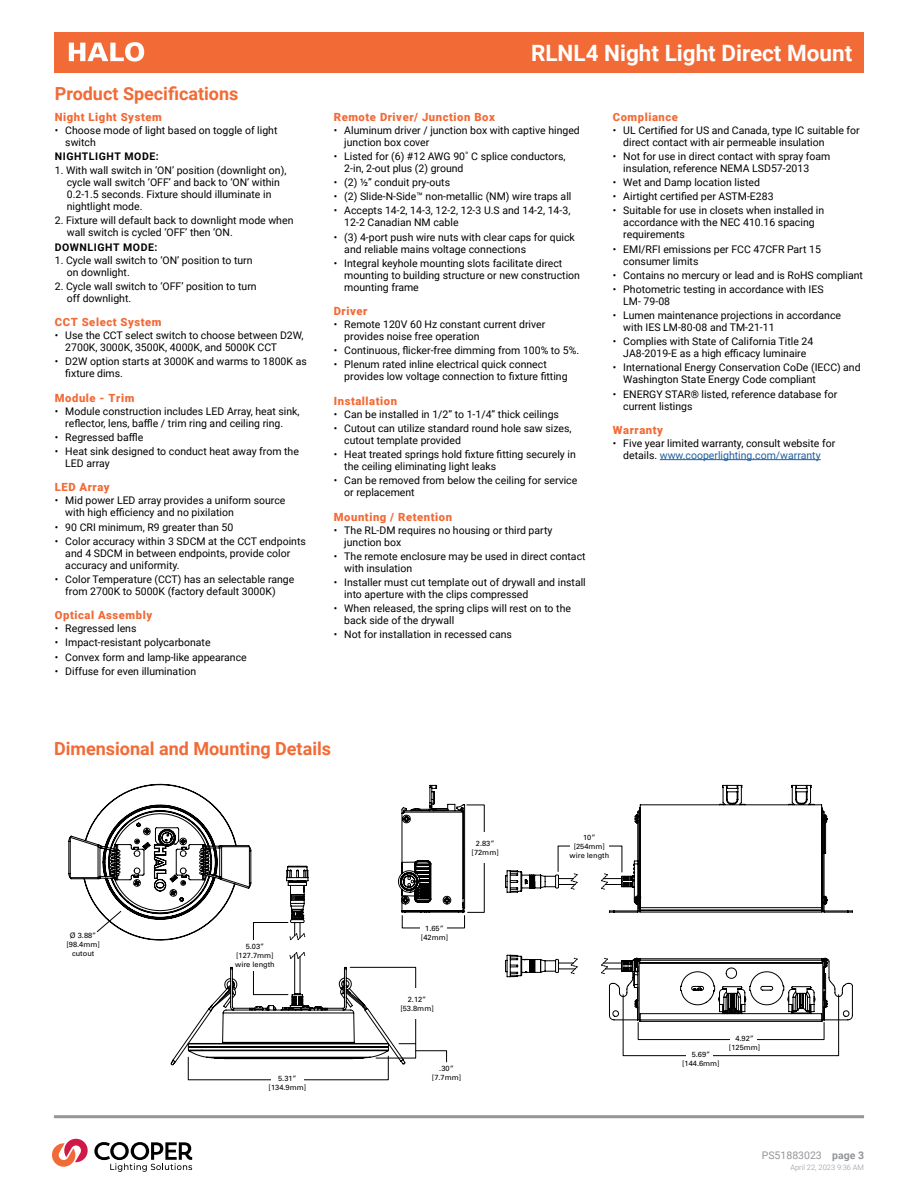
<style>
.page{position:relative;width:918px;height:1188px;background:#fff}
.page>*{position:absolute;margin:0;border:0;box-sizing:border-box;transform-origin:0 0}
.t1{font:700 22.5px "Roboto";color:#fff}
.t2{font:700 18px "Roboto";color:#f26a36}
.t3{font:900 11.25px "Roboto";letter-spacing:.05em;color:#f26a36}
.t4{font:10.5px/12px "Roboto";color:#000}
.t5{font:700 10.5px "Roboto";letter-spacing:.05em;color:#000}
.t6{font:10.5px "Roboto";color:#939598}
.t7{font:7.5px/9px "Univers LT Std";color:#000;text-align:center}
.t8{font:300 7.5px "Roboto";color:#939598}
.s1{color:#215e9e}
.s2{font-weight:700}
</style>
<div class="page">
<div style="left:54px;top:32px;width:810px;height:41px;background:#f26a36"></div>
<hr style="left:54px;top:1115px;width:810px;height:3px;background:#939598">
<svg style="left:171px;top:866px;width:234px;height:199px"></svg>
<svg style="left:505px;top:785px;width:348px;height:128px"></svg>
<svg style="left:505px;top:955px;width:348px;height:67px"></svg>
<svg style="left:69px;top:784px;width:182px;height:156px"></svg>
<div style="left:253px;top:922px;width:35px;height:73px;border:1px solid #000"></div>
<div style="left:248px;top:940px;width:9px;height:31px;background:#fff"></div>
<svg style="left:398px;top:785px;width:87px;height:128px"></svg>
<div style="left:479px;top:832px;width:9px;height:31px;background:#fff"></div>
<svg style="left:557px;top:845px;width:66px;height:45px"></svg>
<div style="left:638px;top:1022px;width:186px;height:18px;border:1px solid #000"></div>
<div style="left:623px;top:994px;width:216px;height:62px;border:1px solid #000"></div>
<div style="left:570px;top:842px;width:39px;height:9px;background:#fff"></div>
<div style="left:687px;top:1049px;width:26px;height:11px;background:#fff"></div>
<div style="left:730px;top:1036px;width:27px;height:9px;background:#fff"></div>
<svg style="left:188px;top:967px;width:259px;height:114px"></svg>
<hr style="left:660px;top:459px;width:161px;height:1px;background:#215e9e">
<svg style="left:52px;top:1138px;width:140px;height:34px"></svg>
<svg style="left:69px;top:42px;width:75px;height:20px"></svg>
<h2 class="t2" style="left:55px;top:81px;width:185px">Product Specifications</h2>
<p class="t3" style="left:55px;top:109px;width:108px">Night Light System</p>
<p class="t4" style="left:65px;top:124px;width:214px;text-indent:-10px">• Choose mode of light based on toggle of light switch</p>
<p class="t5" style="left:55px;top:149px;width:105px">NIGHTLIGHT MODE:</p>
<p class="t4" style="left:67px;top:163px;width:221px;text-indent:-12px">1. With wall switch in ‘ON’ position (downlight on), cycle wall switch ‘OFF’ and back to ‘ON’ within 0.2-1.5 seconds. Fixture should illuminate in nightlight mode.</p>
<p class="t4" style="left:67px;top:214px;width:228px;text-indent:-12px">2. Fixture will default back to downlight mode when wall switch is cycled ‘OFF’ then ‘ON.</p>
<p class="t5" style="left:55px;top:239px;width:104px">DOWNLIGHT MODE:</p>
<p class="t4" style="left:67px;top:253px;width:187px;text-indent:-12px">1. Cycle wall switch to ‘ON’ position to turn on downlight.</p>
<p class="t4" style="left:67px;top:280px;width:191px;text-indent:-12px">2. Cycle wall switch to ‘OFF’ position to turn off downlight.</p>
<p class="t3" style="left:55px;top:314px;width:108px">CCT Select System</p>
<p class="t4" style="left:65px;top:329px;width:240px;text-indent:-10px">• Use the CCT select switch to choose between D2W,<br>2700K, 3000K, 3500K, 4000K, and 5000K CCT</p>
<p class="t4" style="left:65px;top:355px;width:243px;text-indent:-10px">• D2W option starts at 3000K and warms to 1800K as fixture dims.</p>
<p class="t3" style="left:55px;top:390px;width:81px">Module - Trim</p>
<p class="t4" style="left:55px;top:405px;width:246px;text-align:center">• Module construction includes LED Array, heat sink, reflector, lens, baffle / trim ring and ceiling ring.</p>
<p class="t4" style="left:55px;top:431px;width:90px">• Regressed baffle</p>
<p class="t4" style="left:65px;top:445px;width:235px;text-indent:-10px">• Heat sink designed to conduct heat away from the<br>LED array</p>
<p class="t3" style="left:55px;top:479px;width:56px">LED Array</p>
<p class="t4" style="left:65px;top:494px;width:222px;text-indent:-10px">• Mid power LED array provides a uniform source with high efficiency and no pixilation</p>
<p class="t4" style="left:55px;top:520px;width:180px">• 90 CRI minimum, R9 greater than 50</p>
<p class="t4" style="left:65px;top:535px;width:242px;text-indent:-10px">• Color accuracy within 3 SDCM at the CCT endpoints and 4 SDCM in between endpoints, provide color accuracy and uniformity.</p>
<p class="t4" style="left:65px;top:573px;width:231px;text-indent:-10px">• Color Temperature (CCT) has an selectable range from 2700K to 5000K (factory default 3000K)</p>
<p class="t3" style="left:55px;top:607px;width:99px">Optical Assembly</p>
<p class="t4" style="left:55px;top:622px;width:83px">• Regressed lens</p>
<p class="t4" style="left:55px;top:636px;width:157px">• Impact-resistant polycarbonate</p>
<p class="t4" style="left:55px;top:650px;width:193px">• Convex form and lamp-like appearance</p>
<p class="t4" style="left:55px;top:665px;width:143px">• Diffuse for even illumination</p>
<h1 class="t1" style="left:531px;top:38px;width:323px">RLNL4 Night Light Direct Mount</h1>
<p class="t3" style="left:334px;top:109px;width:163px">Remote Driver/ Junction Box</p>
<p class="t4" style="left:344px;top:124px;width:237px;text-indent:-10px">• Aluminum driver / junction box with captive hinged junction box cover</p>
<p class="t4" style="left:344px;top:150px;width:223px;text-indent:-10px">• Listed for (6) #12 AWG 90˚ C splice conductors,<br>2-in, 2-out plus (2) ground</p>
<p class="t4" style="left:334px;top:176px;width:118px">• (2) ½” conduit pry-outs</p>
<p class="t4" style="left:334px;top:190px;width:239px">• (2) Slide-N-Side™ non-metallic (NM) wire traps all</p>
<p class="t4" style="left:344px;top:204px;width:228px;text-indent:-10px">• Accepts 14-2, 14-3, 12-2, 12-3 U.S and 14-2, 14-3,<br>12-2 Canadian NM cable</p>
<p class="t4" style="left:344px;top:230px;width:232px;text-indent:-10px">• (3) 4-port push wire nuts with clear caps for quick and reliable mains voltage connections</p>
<p class="t4" style="left:344px;top:257px;width:237px;text-indent:-10px">• Integral keyhole mounting slots facilitate direct mounting to building structure or new construction mounting frame</p>
<p class="t3" style="left:334px;top:303px;width:35px">Driver</p>
<p class="t4" style="left:344px;top:318px;width:202px;text-indent:-10px">• Remote 120V 60 Hz constant current driver provides noise free operation</p>
<p class="t4" style="left:334px;top:344px;width:247px">• Continuous, flicker-free dimming from 100% to 5%.</p>
<p class="t4" style="left:344px;top:358px;width:225px;text-indent:-10px">• Plenum rated inline electrical quick connect provides low voltage connection to fixture fitting</p>
<p class="t3" style="left:334px;top:393px;width:65px">Installation</p>
<p class="t4" style="left:334px;top:408px;width:227px">• Can be installed in 1/2” to 1-1/4” thick ceilings</p>
<p class="t4" style="left:344px;top:422px;width:229px;text-indent:-10px">• Cutout can utilize standard round hole saw sizes, cutout template provided</p>
<p class="t4" style="left:344px;top:448px;width:233px;text-indent:-10px">• Heat treated springs hold fixture fitting securely in the ceiling eliminating light leaks</p>
<p class="t4" style="left:344px;top:474px;width:235px;text-indent:-10px">• Can be removed from below the ceiling for service or replacement</p>
<p class="t3" style="left:334px;top:509px;width:120px">Mounting / Retention</p>
<p class="t4" style="left:344px;top:524px;width:210px;text-indent:-10px">• The RL-DM requires no housing or third party junction box</p>
<p class="t4" style="left:344px;top:550px;width:243px;text-indent:-10px">• The remote enclosure may be used in direct contact with insulation</p>
<p class="t4" style="left:344px;top:576px;width:243px;text-indent:-10px">• Installer must cut template out of drywall and install into aperture with the clips compressed</p>
<p class="t4" style="left:344px;top:602px;width:228px;text-indent:-10px">• When released, the spring clips will rest on to the back side of the drywall</p>
<p class="t4" style="left:334px;top:628px;width:180px">• Not for installation in recessed cans</p>
<p class="t3" style="left:613px;top:109px;width:67px">Compliance</p>
<p class="t4" style="left:623px;top:124px;width:238px;text-indent:-10px">• UL Certified for US and Canada, type IC suitable for direct contact with air permeable insulation</p>
<p class="t4" style="left:623px;top:150px;width:209px;text-indent:-10px">• Not for use in direct contact with spray foam insulation, reference NEMA LSD57-2013</p>
<p class="t4" style="left:613px;top:176px;width:149px">• Wet and Damp location listed</p>
<p class="t4" style="left:613px;top:190px;width:162px">• Airtight certified per ASTM-E283</p>
<p class="t4" style="left:623px;top:204px;width:202px;text-indent:-10px">• Suitable for use in closets when installed in accordance with the NEC 410.16 spacing requirements</p>
<p class="t4" style="left:623px;top:242px;width:199px;text-indent:-10px">• EMI/RFI emissions per FCC 47CFR Part 15 consumer limits</p>
<p class="t4" style="left:613px;top:269px;width:252px">• Contains no mercury or lead and is RoHS compliant</p>
<p class="t4" style="left:623px;top:283px;width:202px;text-indent:-10px">• Photometric testing in accordance with IES<br>LM- 79-08</p>
<p class="t4" style="left:623px;top:309px;width:219px;text-indent:-10px">• Lumen maintenance projections in accordance with IES LM-80-08 and TM-21-11</p>
<p class="t4" style="left:613px;top:335px;width:202px;text-align:center">• Complies with State of California Title 24<br>JA8-2019-E as a high efficacy luminaire</p>
<p class="t4" style="left:623px;top:361px;width:239px;text-indent:-10px">• International Energy Conservation CoDe (IECC) and<br>Washington State Energy Code compliant</p>
<p class="t4" style="left:623px;top:387px;width:216px;text-indent:-10px">• ENERGY STAR® listed, reference database for current listings</p>
<p class="t3" style="left:613px;top:422px;width:52px">Warranty</p>
<p class="t4" style="left:613px;top:437px;width:224px;text-align:center">• Five year limited warranty, consult website for details. <span class="s1">www.cooperlighting.com/warranty</span></p>
<h2 class="t2" style="left:54px;top:736px;width:279px">Dimensional and Mounting Details</h2>
<p class="t7" style="left:66px;top:931px;width:35px">Ø 3.88” [98.4mm] cutout</p>
<p class="t7" style="left:235px;top:942px;width:41px">5.03” [127.7mm] wire length</p>
<p class="t7" style="left:269px;top:1074px;width:39px">5.31” [134.9mm]</p>
<p class="t7" style="left:472px;top:839px;width:29px">2.83” [72mm]</p>
<p class="t7" style="left:421px;top:923px;width:29px">1.65” [42mm]</p>
<p class="t7" style="left:400px;top:995px;width:35px">2.12” [53.8mm]</p>
<p class="t7" style="left:432px;top:1064px;width:31px">.30” [7.7mm]</p>
<p class="t7" style="left:570px;top:833px;width:41px">10” [254mm] wire length</p>
<p class="t7" style="left:682px;top:1050px;width:39px">5.69” [144.6mm]</p>
<p class="t7" style="left:729px;top:1034px;width:33px">4.92” [125mm]</p>
<p class="t6" style="left:762px;top:1148px;width:104px">PS51883023 <span class="s2">page 3</span></p>
<p class="t8" style="left:790px;top:1162px;width:75px">April 22, 2023 9:36 AM</p>
</div>
